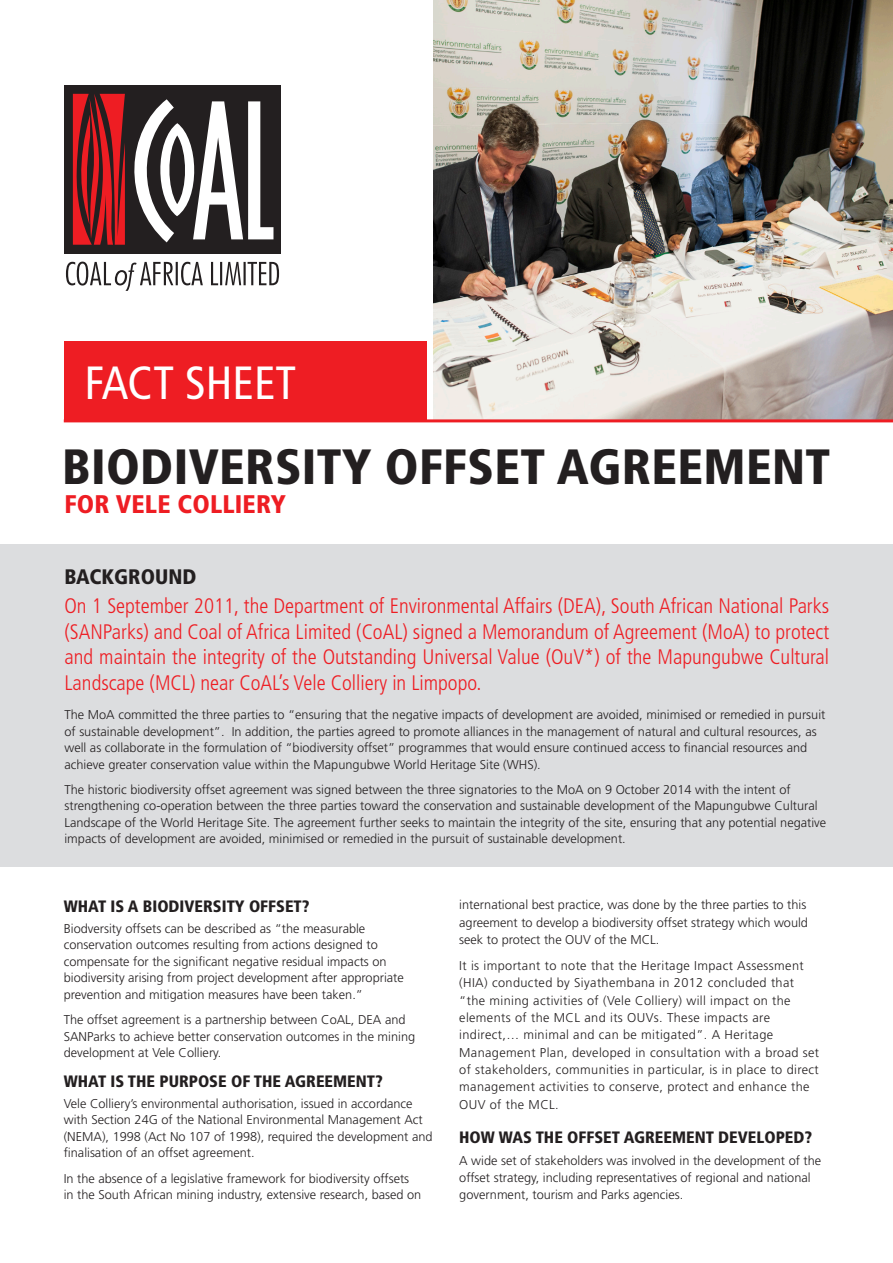
<style>
.page{position:relative;width:893px;height:1263px;background:#fff}
.page>*{position:absolute;margin:0;border:0;box-sizing:border-box;transform-origin:0 0}
.Main_Heading{font:900 condensed 49.5px "Frutiger";letter-spacing:.005em;color:#231f20}
.Main_Heading-2{font:condensed 46.5px "Frutiger";color:#fff}
.Main_Heading-3{font:900 condensed 25.5px "Frutiger";letter-spacing:.005em;color:#ee1d23}
.Intro_paragraph{font:300 condensed 21px/25.5px "Frutiger";color:#ee1d23;text-align:justify}
.heading_1{font:900 condensed 21px "Frutiger";color:#231f20}
.heading_2{font:900 condensed 16.5px "Frutiger";color:#231f20}
.Body_copy{font:300 12.75px/16.6px "Frutiger";color:#231f20}
.Body_copy-2{font:300 12.75px/17.4px "Frutiger";letter-spacing:.03em;color:#231f20}
</style>
<div class="page">
<img style="left:434px;top:0;width:459px;height:419px">
<div style="left:0;top:544px;width:893px;height:323px;background:#dcdddf"></div>
<div style="left:64px;top:85px;width:217px;height:169px;background:#231f20"></div>
<svg style="left:73px;top:94px;width:200px;height:151px"></svg>
<svg style="left:66px;top:262px;width:213px;height:29px"></svg>
<div style="left:64px;top:341px;width:362px;height:80px;background:#ee1d23"></div>
<hr style="left:64px;top:419px;width:829px;height:3px;background:#ee1d23">
<p class="Main_Heading-2" style="left:84px;top:356px;width:213px">FACT SHEET</p>
<p class="Main_Heading" style="left:62px;top:437px;width:769px">BIODIVERSITY OFFSET AGREEMENT</p>
<p class="Main_Heading-3" style="left:64px;top:489px;width:223px">FOR VELE COLLIERY</p>
<p class="heading_1" style="left:64px;top:564px;width:133px">BACKGROUND</p>
<p class="Intro_paragraph" style="left:64px;top:594px;width:766px">On 1 September 2011, the Department of Environmental Affairs (DEA), South African National Parks (SANParks) and Coal of Africa Limited (CoAL) signed a Memorandum of Agreement (MoA) to protect and maintain the integrity of the Outstanding Universal Value (OuV*) of the Mapungubwe Cultural Landscape (MCL) near CoAL’s Vele Colliery in Limpopo.</p>
<p class="Body_copy" style="left:64px;top:706px;width:762px">The MoA committed the three parties to “ensuring that the negative impacts of development are avoided, minimised or remedied in pursuit of sustainable development”. In addition, the parties agreed to promote alliances in the management of natural and cultural resources, as well as collaborate in the formulation of “biodiversity offset” programmes that would ensure continued access to financial resources and achieve greater conservation value within the Mapungubwe World Heritage Site (WHS).</p>
<p class="Body_copy" style="left:64px;top:781px;width:763px">The historic biodiversity offset agreement was signed between the three signatories to the MoA on 9 October 2014 with the intent of strengthening co-operation between the three parties toward the conservation and sustainable development of the Mapungubwe Cultural Landscape of the World Heritage Site. The agreement further seeks to maintain the integrity of the site, ensuring that any potential negative impacts of development are avoided, minimised or remedied in the pursuit of sustainable development.</p>
<p class="heading_2" style="left:64px;top:896px;width:247px">WHAT IS A BIODIVERSITY OFFSET?</p>
<p class="Body_copy" style="left:64px;top:920px;width:342px">Biodversity offsets can be described as “the measurable conservation outcomes resulting from actions designed to compensate for the significant negative residual impacts on biodiversity arising from project development after appropriate prevention and mitigation measures have been taken.”</p>
<p class="Body_copy" style="left:64px;top:1011px;width:353px">The offset agreement is a partnership between CoAL, DEA and<br>SANParks to achieve better conservation outcomes in the mining development at Vele Colliery.</p>
<p class="heading_2" style="left:64px;top:1071px;width:320px">WHAT IS THE PURPOSE OF THE AGREEMENT?</p>
<p class="Body_copy" style="left:64px;top:1095px;width:370px">Vele Colliery’s environmental authorisation, issued in accordance with Section 24G of the National Environmental Management Act (NEMA), 1998 (Act No 107 of 1998), required the development and finalisation of an offset agreement.</p>
<p class="Body_copy" style="left:64px;top:1170px;width:359px">In the absence of a legislative framework for biodiversity offsets in the South African mining industry, extensive research, based on</p>
<p class="Body_copy" style="left:459px;top:896px;width:350px;line-height:17.4px">international best practice, was done by the three parties to this agreement to develop a biodiversity offset strategy which would seek to protect the OUV of the MCL.</p>
<p class="Body_copy-2" style="left:459px;top:957px;width:361px">It is important to note that the Heritage Impact Assessment (HIA) conducted by Siyathembana in 2012 concluded that “the mining activities of (Vele Colliery) will impact on the elements of the MCL and its OUVs. These impacts are indirect,… minimal and can be mitigated”. A Heritage Management Plan, developed in consultation with a broad set of stakeholders, communities in particular, is in place to direct management activities to conserve, protect and enhance the OUV of the MCL.</p>
<p class="heading_2" style="left:459px;top:1127px;width:354px">HOW WAS THE OFFSET AGREEMENT DEVELOPED?</p>
<p class="Body_copy" style="left:459px;top:1151px;width:364px;line-height:17.4px">A wide set of stakeholders was involved in the development of the offset strategy, including representatives of regional and national government, tourism and Parks agencies.</p>
</div>
